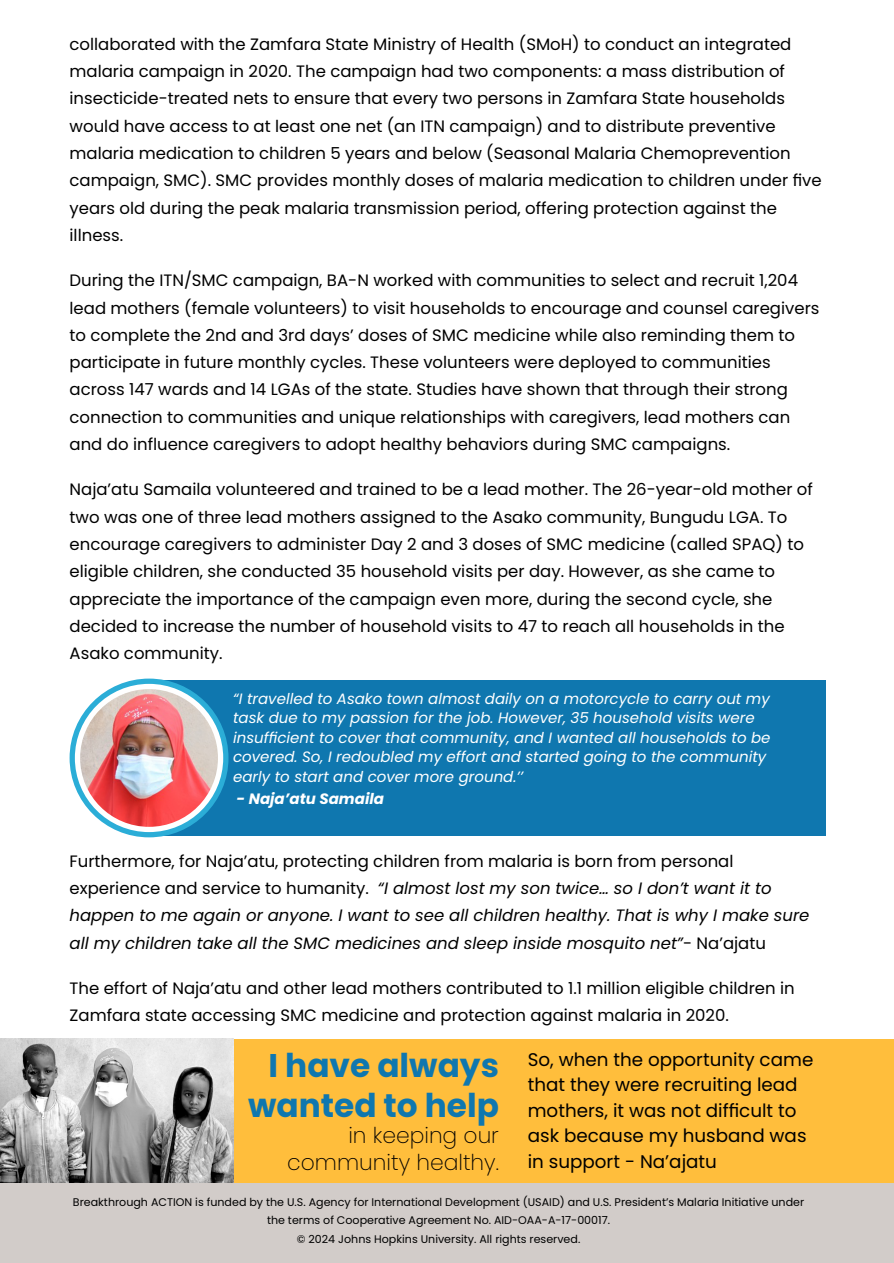
<style>
.page{position:relative;width:894px;height:1263px;background:#fff}
.page>*{position:absolute;margin:0;border:0;box-sizing:border-box;transform-origin:0 0}
.t1{font:700 32.7px/40.3px "Poppins";color:#0f77af;text-align:right}
.t2{font:200 21.9px/27px "Poppins";color:#000;text-align:right}
.t3{font:18.3px/25.5px "Poppins";color:#000}
.t4{font:16.5px/27.3px "Poppins";color:#000}
.t5{font:italic 16.5px/27.3px "Poppins";color:#000}
.t6{font:italic 15px/19.5px "Poppins";color:#fff}
.t7{font:italic 700 15px "Poppins";color:#fff}
.t8{font:11.1px/18.3px "Poppins";color:#000;text-align:center}
.s1{font-style:normal}
</style>
<div class="page">
<div style="left:138px;top:680px;width:687px;height:156px;background:#0f77af"></div>
<svg style="left:70px;top:679px;width:158px;height:158px;background:#5bbfe0"></svg>
<img style="left:77px;top:686px;width:143px;height:143px;border-radius:50%">
<div style="left:75px;top:684px;width:148px;height:148px;border:5px solid #fff;border-radius:50%"></div>
<div style="left:0;top:1039px;width:893px;height:191px;background:#ffbe3c"></div>
<img style="left:0;top:1039px;width:233px;height:144px">
<div style="left:0;top:1183px;width:893px;height:80px;background:#d2ccc9"></div>
<p class="t4" style="left:70px;top:30px;width:753px">collaborated with the Zamfara State Ministry of Health (SMoH) to conduct an integrated malaria campaign in 2020. The campaign had two components: a mass distribution of insecticide-treated nets to ensure that every two persons in Zamfara State households would have access to at least one net (an ITN campaign) and to distribute preventive malaria medication to children 5 years and below (Seasonal Malaria Chemoprevention campaign, SMC). SMC provides monthly doses of malaria medication to children under five years old during the peak malaria transmission period, offering protection against the illness.</p>
<p class="t4" style="left:70px;top:267px;width:751px">During the ITN/SMC campaign, BA-N worked with communities to select and recruit 1,204 lead mothers (female volunteers) to visit households to encourage and counsel caregivers to complete the 2nd and 3rd days’ doses of SMC medicine while also reminding them to participate in future monthly cycles. These volunteers were deployed to communities across 147 wards and 14 LGAs of the state. Studies have shown that through their strong connection to communities and unique relationships with caregivers, lead mothers can and do influence caregivers to adopt healthy behaviors during SMC campaigns.</p>
<p class="t4" style="left:70px;top:476px;width:744px">Naja’atu Samaila volunteered and trained to be a lead mother. The 26-year-old mother of two was one of three lead mothers assigned to the Asako community, Bungudu LGA. To encourage caregivers to administer Day 2 and 3 doses of SMC medicine (called SPAQ) to eligible children, she conducted 35 household visits per day. However, as she came to appreciate the importance of the campaign even more, during the second cycle, she decided to increase the number of household visits to 47 to reach all households in the Asako community.</p>
<p class="t6" style="left:233px;top:689px;width:538px">“I travelled to Asako town almost daily on a motorcycle to carry out my task due to my passion for the job. However, 35 household visits were insufficient to cover that community, and I wanted all households to be covered. So, I redoubled my effort and started going to the community early to start and cover more ground.’’</p>
<p class="t7" style="left:236px;top:788px;width:149px">- Naja’atu Samaila</p>
<p class="t5" style="left:70px;top:847px;width:741px"><span class="s1">Furthermore, for Naja’atu, protecting children from malaria is born from personal experience and service to humanity.</span> “I almost lost my son twice… so I don’t want it to happen to me again or anyone. I want to see all children healthy. That is why I make sure all my children take all the SMC medicines and sleep inside mosquito net”<span class="s1">- Na’ajatu</span></p>
<p class="t4" style="left:70px;top:975px;width:726px">The effort of Naja’atu and other lead mothers contributed to 1.1 million eligible children in<br>Zamfara state accessing SMC medicine and protection against malaria in 2020.</p>
<h1 class="t1" style="left:248px;top:1045px;width:252px">I have always wanted to help</h1>
<h2 class="t2" style="left:287px;top:1121px;width:213px">in keeping our community healthy.</h2>
<p class="t3" style="left:527px;top:1047px;width:287px">So, when the opportunity came that they were recruiting lead mothers, it was not difficult to ask because my husband was in support - Na’ajatu</p>
<p class="t8" style="left:73px;top:1193px;width:732px">Breakthrough ACTION is funded by the U.S. Agency for International Development (USAID) and U.S. President’s Malaria Initiative under the terms of Cooperative Agreement No. AID-OAA-A-17-00017.<br>© 2024 Johns Hopkins University. All rights reserved.</p>
</div>
